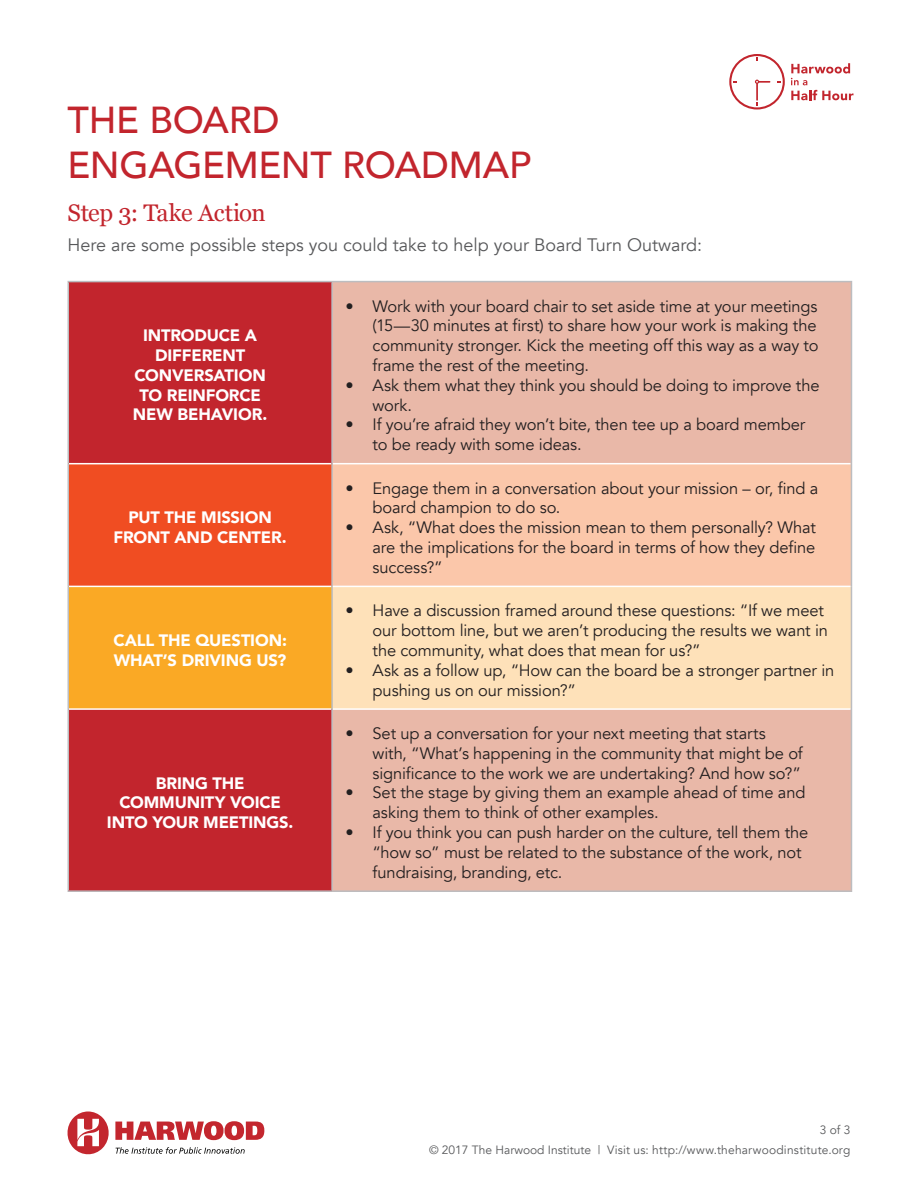
<style>
.page{position:relative;width:918px;height:1188px;background:#fff}
.page>*{position:absolute;margin:0;border:0;box-sizing:border-box;transform-origin:0 0}
.t1{font:500 37.5px/45px "Avenir";letter-spacing:-.01em;color:#c2252d}
.t2{font:24px "Georgia";letter-spacing:-.02em;color:#c2252d}
.t3{font:18px "Avenir";color:#57585a}
.t4{font:16.5px/19.8px "Avenir";letter-spacing:-.01em;color:#231f20}
.t5{font:900 16.5px/19.8px "Avenir";letter-spacing:-.01em;color:#fff}
.t6{font:12px "Avenir";letter-spacing:.015em;color:#57585a}
</style>
<div class="page">
<svg style="left:729px;top:54px;width:56px;height:56px"></svg>
<svg style="left:791px;top:63px;width:62px;height:37px"></svg>
<svg style="left:68px;top:1112px;width:196px;height:42px"></svg>
<div style="left:68px;top:282px;width:264px;height:182px;background:#c2252d"></div>
<div style="left:332px;top:282px;width:519px;height:182px;background:#e9b8a8"></div>
<div style="left:68px;top:464px;width:264px;height:122px;background:#f04d22"></div>
<div style="left:332px;top:464px;width:519px;height:122px;background:#fbc7aa"></div>
<div style="left:68px;top:586px;width:264px;height:123px;background:#faa925"></div>
<div style="left:332px;top:586px;width:519px;height:123px;background:#fee1b9"></div>
<div style="left:68px;top:709px;width:264px;height:182px;background:#c2252d"></div>
<div style="left:332px;top:709px;width:519px;height:182px;background:#e9b8a8"></div>
<hr style="left:69px;top:463px;width:262px;height:1px;background:#fff">
<hr style="left:333px;top:463px;width:518px;height:1px;background:#fff">
<hr style="left:69px;top:586px;width:262px;height:1px;background:#fff">
<hr style="left:333px;top:586px;width:518px;height:1px;background:#fff">
<hr style="left:69px;top:708px;width:262px;height:2px;background:#fff">
<hr style="left:333px;top:708px;width:518px;height:2px;background:#fff">
<hr style="left:68px;top:281px;width:264px;height:1px;background:#bcbdc0">
<hr style="left:68px;top:282px;width:1px;height:182px;background:#bcbdc0">
<hr style="left:332px;top:281px;width:520px;height:1px;background:#bcbdc0">
<hr style="left:331px;top:282px;width:2px;height:182px;background:#bcbdc0">
<hr style="left:851px;top:282px;width:1px;height:182px;background:#bcbdc0">
<hr style="left:68px;top:464px;width:1px;height:122px;background:#bcbdc0">
<hr style="left:331px;top:464px;width:2px;height:122px;background:#bcbdc0">
<hr style="left:851px;top:464px;width:1px;height:122px;background:#bcbdc0">
<hr style="left:68px;top:586px;width:1px;height:123px;background:#bcbdc0">
<hr style="left:331px;top:586px;width:2px;height:123px;background:#bcbdc0">
<hr style="left:851px;top:586px;width:1px;height:123px;background:#bcbdc0">
<hr style="left:68px;top:709px;width:1px;height:181px;background:#bcbdc0">
<hr style="left:331px;top:709px;width:2px;height:181px;background:#bcbdc0">
<hr style="left:851px;top:709px;width:1px;height:181px;background:#bcbdc0">
<hr style="left:68px;top:890px;width:264px;height:2px;background:#bcbdc0">
<hr style="left:332px;top:890px;width:520px;height:2px;background:#bcbdc0">
<p class="t1" style="left:68px;top:95px;width:465px">THE BOARD<br>ENGAGEMENT ROADMAP</p>
<p class="t2" style="left:68px;top:195px;width:200px">Step 3: Take Action</p>
<p class="t3" style="left:68px;top:234px;width:636px">Here are some possible steps you could take to help your Board Turn Outward:</p>
<p class="t5" style="left:143px;top:325px;width:116px">INTRODUCE A</p>
<p class="t5" style="left:155px;top:345px;width:92px">DIFFERENT</p>
<p class="t5" style="left:135px;top:365px;width:133px">CONVERSATION</p>
<p class="t5" style="left:139px;top:385px;width:123px">TO REINFORCE</p>
<p class="t5" style="left:133px;top:404px;width:136px">NEW BEHAVIOR.</p>
<p class="t5" style="left:128px;top:507px;width:145px">PUT THE MISSION</p>
<p class="t5" style="left:114px;top:527px;width:175px">FRONT AND CENTER.</p>
<p class="t5" style="left:113px;top:630px;width:175px">CALL THE QUESTION:<br>WHAT’S DRIVING US?</p>
<p class="t5" style="left:156px;top:773px;width:90px">BRING THE</p>
<p class="t5" style="left:119px;top:792px;width:163px">COMMUNITY VOICE</p>
<p class="t5" style="left:107px;top:812px;width:188px">INTO YOUR MEETINGS.</p>
<p class="t4" style="left:373px;top:296px;width:448px;text-indent:-27px">• Work with your board chair to set aside time at your meetings (15—30 minutes at first) to share how your work is making the community stronger. Kick the meeting off this way as a way to frame the rest of the meeting.</p>
<p class="t4" style="left:373px;top:376px;width:448px;text-indent:-27px">• Ask them what they think you should be doing to improve the work.</p>
<p class="t4" style="left:373px;top:415px;width:434px;text-indent:-27px">• If you’re afraid they won’t bite, then tee up a board member to be ready with some ideas.</p>
<p class="t4" style="left:373px;top:478px;width:447px;text-indent:-27px">• Engage them in a conversation about your mission – or, find a board champion to do so.</p>
<p class="t4" style="left:373px;top:518px;width:445px;text-align:justify;text-indent:-27px">• Ask, “What does the mission mean to them personally? What are the implications for the board in terms of how they define success?”</p>
<p class="t4" style="left:373px;top:601px;width:457px;text-indent:-27px">• Have a discussion framed around these questions: “If we meet our bottom line, but we aren’t producing the results we want in the community, what does that mean for us?”</p>
<p class="t4" style="left:373px;top:661px;width:463px;text-indent:-27px">• Ask as a follow up, “How can the board be a stronger partner in pushing us on our mission?”</p>
<p class="t4" style="left:373px;top:724px;width:432px;text-indent:-27px">• Set up a conversation for your next meeting that starts with, “What’s happening in the community that might be of significance to the work we are undertaking? And how so?”</p>
<p class="t4" style="left:373px;top:783px;width:434px;text-indent:-27px">• Set the stage by giving them an example ahead of time and asking them to think of other examples.</p>
<p class="t4" style="left:373px;top:823px;width:437px;text-indent:-27px">• If you think you can push harder on the culture, tell them the “how so” must be related to the substance of the work, not fundraising, branding, etc.</p>
<p class="t6" style="left:820px;top:1123px;width:32px">3 of 3</p>
<p class="t6" style="left:429px;top:1143px;width:423px">© 2017 The Harwood Institute | Visit us: http://www.theharwoodinstitute.org</p>
</div>
